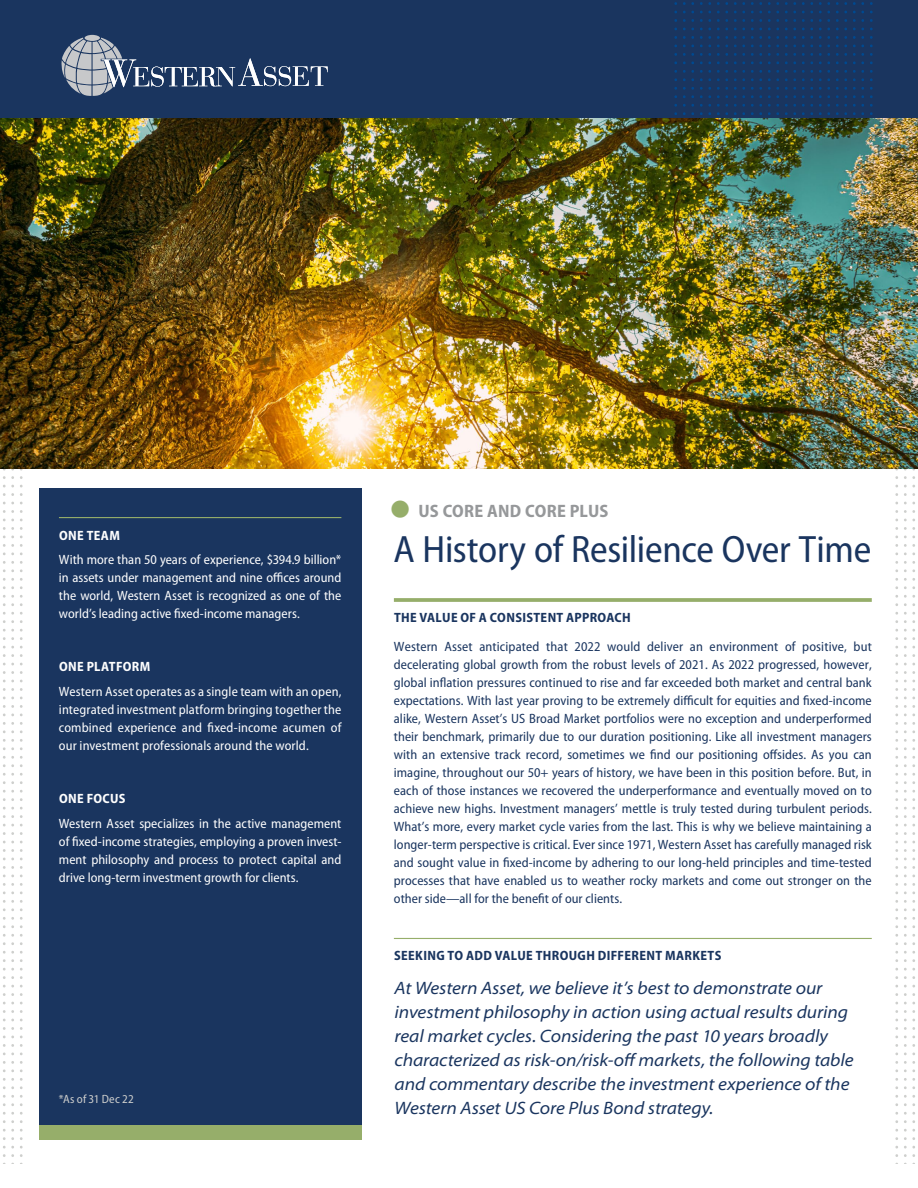
<style>
.page{position:relative;width:918px;height:1188px;background:#fff}
.page>*{position:absolute;margin:0;border:0;box-sizing:border-box;transform-origin:0 0}
.t1{font:semi-condensed 38.25px "Myriad Pro";letter-spacing:-.005em;color:#1a355f}
.t2{font:italic semi-expanded 18px/24px "Myriad Pro";letter-spacing:-.005em;color:#1a355f}
.t3{font:700 semi-condensed 18px "Myriad Pro";letter-spacing:.01em;color:#96989a}
.t4{font:semi-condensed 13.5px/18px "Myriad Pro";letter-spacing:.005em;color:#1a355f;text-align:justify}
.t5{font:semi-condensed 13.5px/18px "Myriad Pro";letter-spacing:.005em;color:#fefefe;text-align:justify}
.t6{font:700 semi-condensed 13.5px "Myriad Pro";letter-spacing:.025em;color:#1a355f}
.t7{font:700 semi-condensed 13.5px "Myriad Pro";letter-spacing:.03em;color:#fefefe}
.t8{font:semi-condensed 12px "Myriad Pro";letter-spacing:.01em;color:#cecfcd}
</style>
<div class="page">
<svg style="left:895px;top:469px;width:3px;height:695px"></svg>
<svg style="left:904px;top:469px;width:11px;height:695px"></svg>
<svg style="left:3px;top:469px;width:11px;height:695px"></svg>
<svg style="left:20px;top:469px;width:3px;height:695px"></svg>
<img style="left:0;top:117px;width:918px;height:352px">
<div style="left:0;top:0;width:918px;height:117px;background:#1a355f"></div>
<svg style="left:674px;top:2px;width:3px;height:113px"></svg>
<svg style="left:683px;top:2px;width:11px;height:113px"></svg>
<svg style="left:700px;top:2px;width:173px;height:113px"></svg>
<div style="left:85px;top:35px;width:15px;height:6px;background:#c7c8ca;border-radius:50%"></div>
<svg style="left:62px;top:38px;width:266px;height:58px"></svg>
<svg style="left:394px;top:598px;width:478px;height:4px;background:#9cb273"></svg>
<hr style="left:394px;top:938px;width:478px;height:1px;background:#96ae6a">
<div style="left:39px;top:489px;width:323px;height:636px;background:#1a355f"></div>
<hr style="left:59px;top:517px;width:282px;height:1px;background:#96ae6a">
<div style="left:39px;top:1125px;width:323px;height:15px;background:#96ae6a"></div>
<p class="t7" style="left:59px;top:527px;width:62px">ONE TEAM</p>
<p class="t5" style="left:59px;top:551px;width:284px">With more than 50 years of experience, $394.9 billion* in assets under management and nine offices around the world, Western Asset is recognized as one of the world’s leading active fixed-income managers.</p>
<p class="t7" style="left:59px;top:659px;width:93px">ONE PLATFORM</p>
<p class="t5" style="left:59px;top:683px;width:284px">Western Asset operates as a single team with an open, integrated investment platform bringing together the combined experience and fixed-income acumen of our investment professionals around the world.</p>
<p class="t7" style="left:59px;top:791px;width:68px">ONE FOCUS</p>
<p class="t5" style="left:59px;top:815px;width:284px">Western Asset specializes in the active management of fixed-income strategies, employing a proven invest&shy;ment philosophy and process to protect capital and drive long-term investment growth for clients.</p>
<p class="t8" style="left:59px;top:1092px;width:76px">*As of 31 Dec 22</p>
<h2 class="t3" style="left:419px;top:501px;width:191px">US CORE AND CORE PLUS</h2>
<h1 class="t1" style="left:393px;top:528px;width:479px">A History of Resilience Over Time</h1>
<p class="t6" style="left:394px;top:610px;width:238px">THE VALUE OF A CONSISTENT APPROACH</p>
<p class="t4" style="left:394px;top:638px;width:479px">Western Asset anticipated that 2022 would deliver an environment of positive, but decelerating global growth from the robust levels of 2021. As 2022 progressed, however, global inflation pressures continued to rise and far exceeded both market and central bank expectations. With last year proving to be extremely difficult for equities and fixed-income alike, Western Asset’s US Broad Market portfolios were no exception and underperformed their benchmark, primarily due to our duration positioning. Like all investment managers with an extensive track record, sometimes we find our positioning offsides. As you can imagine, throughout our 50+ years of history, we have been in this position before. But, in each of those instances we recovered the underperformance and eventually moved on to achieve new highs. Investment managers’ mettle is truly tested during turbulent periods.<br>What’s more, every market cycle varies from the last. This is why we believe maintaining a longer-term perspective is critical. Ever since 1971, Western Asset has carefully managed risk and sought value in fixed-income by adhering to our long-held principles and time-tested processes that have enabled us to weather rocky markets and come out stronger on the other side—all for the benefit of our clients.</p>
<p class="t6" style="left:394px;top:948px;width:329px">SEEKING TO ADD VALUE THROUGH DIFFERENT MARKETS</p>
<p class="t2" style="left:395px;top:977px;width:461px">At Western Asset, we believe it’s best to demonstrate our investment philosophy in action using actual results during real market cycles. Considering the past 10 years broadly characterized as risk-on/risk-off markets, the following table and commentary describe the investment experience of the Western Asset US Core Plus Bond strategy.</p>
</div>
